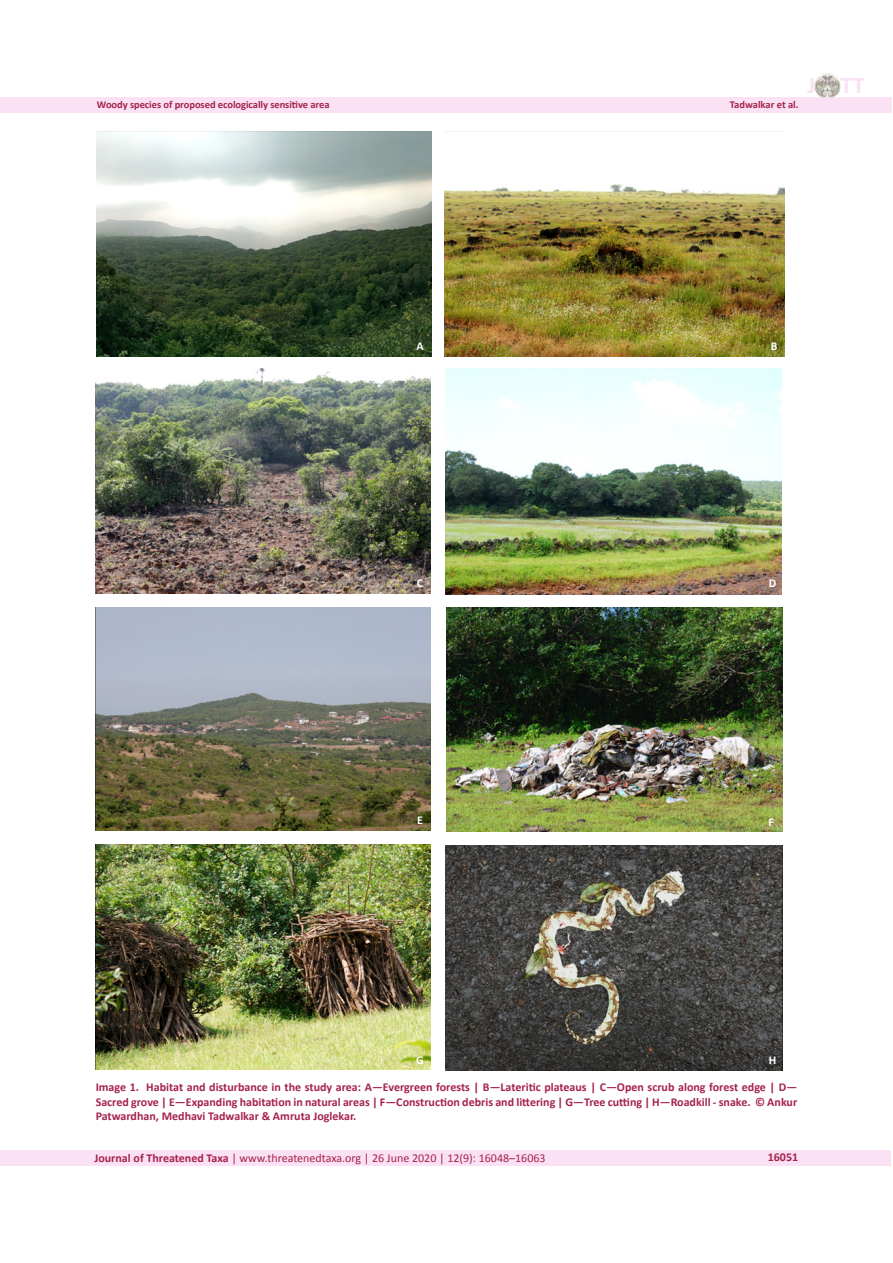
<style>
.page{position:relative;width:893px;height:1263px;background:#fff}
.page>*{position:absolute;margin:0;border:0;box-sizing:border-box;transform-origin:0 0}
.t1{font:24px "Calibri Bold 2";color:#fbe1f4}
.t2{font:700 12px/14.4px "Calibri";color:#a5234c;text-align:justify}
.t3{font:12px "Calibri 2";color:#a5234c}
.t4{font:12px "Calibri Bold 2";color:#fff}
.t5{font:12px "Calibri Bold 2";color:#a5234c}
.t6{font:700 12px "Calibri";color:#fff}
.t7{font:700 10.5px "Calibri";letter-spacing:-.005em;color:#a5234c}
.t8{font:10.5px "Calibri Bold 2";color:#a5234c}
.s1{font-family:"Calibri Bold 2"}
</style>
<div class="page">
<div style="left:1px;top:97px;width:891px;height:15px;background:#fbe1f4"></div>
<div style="left:0;top:1150px;width:891px;height:16px;background:#fbe1f4"></div>
<img style="left:815px;top:73px;width:25px;height:24px">
<img style="left:97px;top:132px;width:335px;height:225px">
<img style="left:445px;top:184px;width:340px;height:173px">
<img style="left:96px;top:369px;width:335px;height:224px">
<img style="left:96px;top:607px;width:335px;height:223px">
<img style="left:96px;top:845px;width:335px;height:224px">
<img style="left:445px;top:369px;width:337px;height:226px">
<img style="left:446px;top:608px;width:337px;height:223px">
<img style="left:445px;top:846px;width:337px;height:225px">
<p class="t7" style="left:97px;top:98px;width:234px">Woody species of proposed ecologically sensitive area</p>
<p class="t8" style="left:730px;top:98px;width:70px">Tadwalkar et al.</p>
<h1 class="t1" style="left:808px;top:70px;width:59px">J TT</h1>
<p class="t4" style="left:416px;top:339px;width:9px">A</p>
<p class="t6" style="left:771px;top:339px;width:8px">B</p>
<p class="t4" style="left:417px;top:576px;width:8px">C</p>
<p class="t4" style="left:769px;top:576px;width:9px">D</p>
<p class="t4" style="left:417px;top:813px;width:7px">E</p>
<p class="t4" style="left:768px;top:814px;width:7px">F</p>
<p class="t6" style="left:416px;top:1053px;width:9px">G</p>
<p class="t4" style="left:769px;top:1053px;width:9px">H</p>
<p class="t2" style="left:96px;top:1080px;width:703px">Image 1. Habitat and disturbance in the study area: A—Evergreen forests | B—Lateritic plateaus | C—Open scrub along forest edge | D— Sacred grove | E—Expanding habitation in natural areas | F—Construction debris and littering | G—Tree cutting | H—Roadkill - snake. © Ankur Patwardhan, Medhavi Tadwalkar &amp; Amruta Joglekar.</p>
<p class="t3" style="left:94px;top:1150px;width:453px"><span class="s1">Journal of Threatened Taxa</span> | www.threatenedtaxa.org | 26 June 2020 | 12(9): 16048–16063</p>
<p class="t5" style="left:768px;top:1149px;width:32px">16051</p>
</div>
